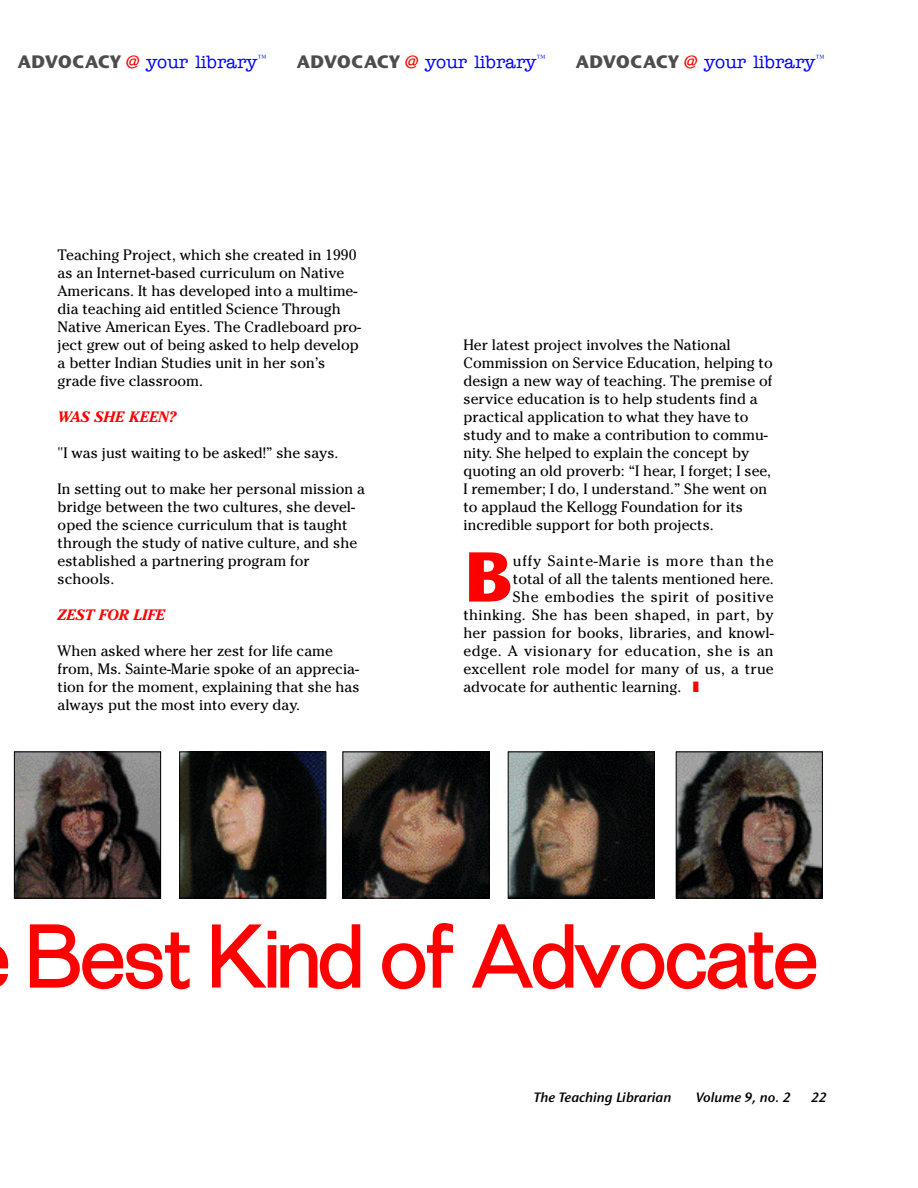
<style>
.page{position:relative;width:918px;height:1188px;background:#fff}
.page>*{position:absolute;margin:0;border:0;box-sizing:border-box;transform-origin:0 0}
.t1{font:300 76.5px "Folio";color:#f00}
.t2{font:700 70.35px "Stone Sans ITCTT";color:#f00}
.t3{font:500 18px "American Typewriter";color:#00f}
.t4{font:15px/18px "Cheltenham";color:#000}
.t5{font:15px "Cheltenham";letter-spacing:.03em;color:#000}
.t6{font:15px "Cheltenham";letter-spacing:.02em;color:#000}
.t7{font:15px "Cheltenham";letter-spacing:.05em;color:#000}
.t8{font:italic 700 15px "Cheltenham";color:#f00}
.t9{font:13.5px "Stone Sans ITCTT Semi Ita";color:#000}
.s1{font-family:"Stone Sans ITCTT";font-weight:700;color:#4d4d4d}
.s2{color:#f00}
</style>
<div class="page">
<img style="left:510px;top:754px;width:143px;height:142px">
<div style="left:508px;top:752px;width:147px;height:146px;border:1px solid #000"></div>
<img style="left:344px;top:754px;width:143px;height:142px">
<div style="left:342px;top:752px;width:147px;height:146px;border:1px solid #000"></div>
<img style="left:678px;top:754px;width:143px;height:142px">
<div style="left:676px;top:752px;width:147px;height:146px;border:1px solid #000"></div>
<img style="left:181px;top:754px;width:143px;height:142px">
<div style="left:179px;top:752px;width:147px;height:146px;border:1px solid #000"></div>
<img style="left:16px;top:754px;width:143px;height:142px">
<div style="left:14px;top:752px;width:147px;height:146px;border:1px solid #000"></div>
<p class="t3" style="left:18px;top:56px;width:250px"><span class="s1">ADVOCACY</span> <span class="s2">@</span> your library<sup>™</sup></p>
<p class="t3" style="left:297px;top:56px;width:250px"><span class="s1">ADVOCACY</span> <span class="s2">@</span> your library<sup>™</sup></p>
<p class="t3" style="left:576px;top:56px;width:250px"><span class="s1">ADVOCACY</span> <span class="s2">@</span> your library<sup>™</sup></p>
<p class="t4" style="left:58px;top:245px;width:305px">Teaching Project, which she created in 1990 as an Internet-based curriculum on Native Americans. It has developed into a multime&shy;dia teaching aid entitled Science Through Native American Eyes. The Cradleboard pro&shy;ject grew out of being asked to help develop a better Indian Studies unit in her son’s grade five classroom.</p>
<p class="t8" style="left:58px;top:408px;width:120px">WAS SHE KEEN?</p>
<p class="t4" style="left:58px;top:443px;width:282px">"I was just waiting to be asked!” she says.</p>
<p class="t4" style="left:58px;top:479px;width:309px">In setting out to make her personal mission a bridge between the two cultures, she devel&shy;oped the science curriculum that is taught through the study of native culture, and she established a partnering program for schools.</p>
<p class="t8" style="left:58px;top:606px;width:109px">ZEST FOR LIFE</p>
<p class="t4" style="left:58px;top:641px;width:303px">When asked where her zest for life came from, Ms. Sainte-Marie spoke of an apprecia&shy;tion for the moment, explaining that she has always put the most into every day.</p>
<p class="t4" style="left:463px;top:335px;width:311px">Her latest project involves the National Commission on Service Education, helping to design a new way of teaching. The premise of service education is to help students find a practical application to what they have to study and to make a contribution to commu&shy;nity. She helped to explain the concept by quoting an old proverb: “I hear, I forget; I see, I remember; I do, I understand.” She went on to applaud the Kellogg Foundation for its incredible support for both projects.</p>
<h2 class="t2" style="left:463px;top:532px;width:51px">B</h2>
<p class="t7" style="left:513px;top:552px;width:262px">uffy Sainte-Marie is more than the</p>
<p class="t4" style="left:513px;top:569px;width:262px">total of all the talents mentioned here.</p>
<p class="t5" style="left:513px;top:588px;width:262px">She embodies the spirit of positive</p>
<p class="t6" style="left:463px;top:606px;width:312px">thinking. She has been shaped, in part, by</p>
<p class="t4" style="left:463px;top:623px;width:312px">her passion for books, libraries, and knowl-</p>
<p class="t5" style="left:463px;top:642px;width:312px">edge. A visionary for education, she is an</p>
<p class="t4" style="left:463px;top:659px;width:312px">excellent role model for many of us, a true</p>
<p class="t4" style="left:463px;top:677px;width:237px">advocate for authentic learning. <span class="s2">❚</span></p>
<h1 class="t1" style="left:28px;top:915px;width:791px">Best Kind of Advocate</h1>
<p class="t9" style="left:534px;top:1089px;width:139px">The Teaching Librarian</p>
<p class="t9" style="left:696px;top:1089px;width:96px">Volume 9, no. 2</p>
<p class="t9" style="left:811px;top:1089px;width:17px">22</p>
</div>
